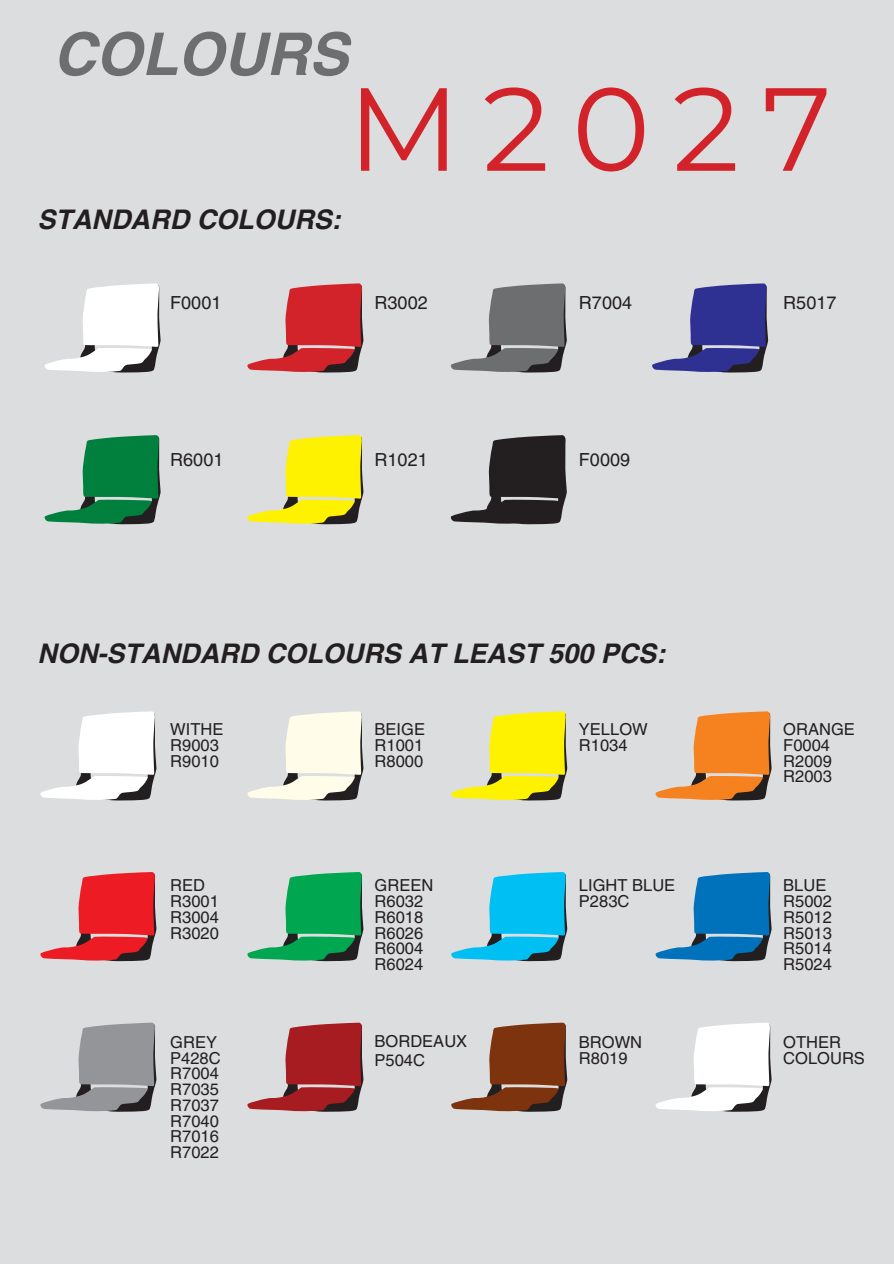
<style>
.page{position:relative;width:894px;height:1264px;background:#fff}
.page>*{position:absolute;margin:0;border:0;box-sizing:border-box;transform-origin:0 0}
.t1{font:117.9px "Montserrat";letter-spacing:.19em;color:#d2232a}
.t2{font:italic 700 58.95px "Helvetica LT Pro";color:#6d6e70}
.t3{font:italic 700 27px "Helvetica LT Pro";color:#231f20}
.t4{font:18px "Helvetica LT Pro";color:#231f20}
.t5{font:16.5px/15.8px "Helvetica LT Pro";color:#231f20}
</style>
<div class="page">
<div style="left:0;top:0;width:893px;height:1263px;background:#dcddde"></div>
<svg style="left:40px;top:711px;width:116px;height:89px"></svg>
<svg style="left:40px;top:872px;width:116px;height:89px"></svg>
<svg style="left:40px;top:1022px;width:116px;height:89px"></svg>
<svg style="left:44px;top:283px;width:117px;height:90px"></svg>
<svg style="left:44px;top:435px;width:117px;height:89px"></svg>
<svg style="left:247px;top:283px;width:116px;height:90px"></svg>
<svg style="left:247px;top:435px;width:116px;height:89px"></svg>
<svg style="left:247px;top:872px;width:116px;height:89px"></svg>
<svg style="left:247px;top:1022px;width:116px;height:89px"></svg>
<svg style="left:247px;top:711px;width:116px;height:89px"></svg>
<svg style="left:450px;top:283px;width:116px;height:90px"></svg>
<svg style="left:450px;top:435px;width:116px;height:89px"></svg>
<svg style="left:451px;top:711px;width:116px;height:89px"></svg>
<svg style="left:451px;top:872px;width:116px;height:89px"></svg>
<svg style="left:451px;top:1022px;width:116px;height:89px"></svg>
<svg style="left:652px;top:283px;width:116px;height:90px"></svg>
<svg style="left:655px;top:711px;width:116px;height:89px"></svg>
<svg style="left:655px;top:872px;width:116px;height:89px"></svg>
<svg style="left:655px;top:1022px;width:116px;height:89px"></svg>
<h3 class="t2" style="left:53px;top:33px;width:296px">COLOURS</h3>
<h2 class="t1" style="left:347px;top:57px;width:485px">M2027</h2>
<h1 class="t3" style="left:38px;top:209px;width:305px">STANDARD COLOURS:</h1>
<p class="t4" style="left:170px;top:296px;width:53px">F0001</p>
<p class="t4" style="left:374px;top:296px;width:55px">R3002</p>
<p class="t4" style="left:578px;top:296px;width:55px">R7004</p>
<h3 class="t4" style="left:783px;top:296px;width:55px">R5017</h3>
<p class="t4" style="left:170px;top:453px;width:55px">R6001</p>
<p class="t4" style="left:374px;top:453px;width:55px">R1021</p>
<p class="t4" style="left:578px;top:453px;width:53px">F0009</p>
<p class="t3" style="left:38px;top:643px;width:629px">NON-STANDARD COLOURS AT LEAST 500 PCS:</p>
<p class="t5" style="left:170px;top:723px;width:55px">WITHE<br>R9003<br>R9010</p>
<p class="t5" style="left:374px;top:723px;width:52px;text-align:justify">BEIGE R1001<br>R8000</p>
<p class="t5" style="left:578px;top:723px;width:70px">YELLOW<br>R1034</p>
<p class="t5" style="left:783px;top:723px;width:73px">ORANGE<br>F0004<br>R2009<br>R2003</p>
<p class="t5" style="left:170px;top:879px;width:50px">RED<br>R3001<br>R3004<br>R3020</p>
<p class="t5" style="left:170px;top:1035px;width:52px">GREY<br>P428C<br>R7004<br>R7035<br>R7037<br>R7040<br>R7016<br>R7022</p>
<p class="t5" style="left:374px;top:879px;width:60px">GREEN<br>R6032<br>R6018<br>R6026<br>R6004<br>R6024</p>
<p class="t5" style="left:578px;top:879px;width:98px">LIGHT BLUE<br>P283C</p>
<p class="t5" style="left:783px;top:879px;width:50px">BLUE<br>R5002<br>R5012<br>R5013<br>R5014<br>R5024</p>
<p class="t5" style="left:374px;top:1033px;width:94px;line-height:19.2px">BORDEAUX<br>P504C</p>
<p class="t5" style="left:578px;top:1035px;width:65px">BROWN<br>R8019</p>
<p class="t5" style="left:783px;top:1035px;width:83px">OTHER<br>COLOURS</p>
</div>
